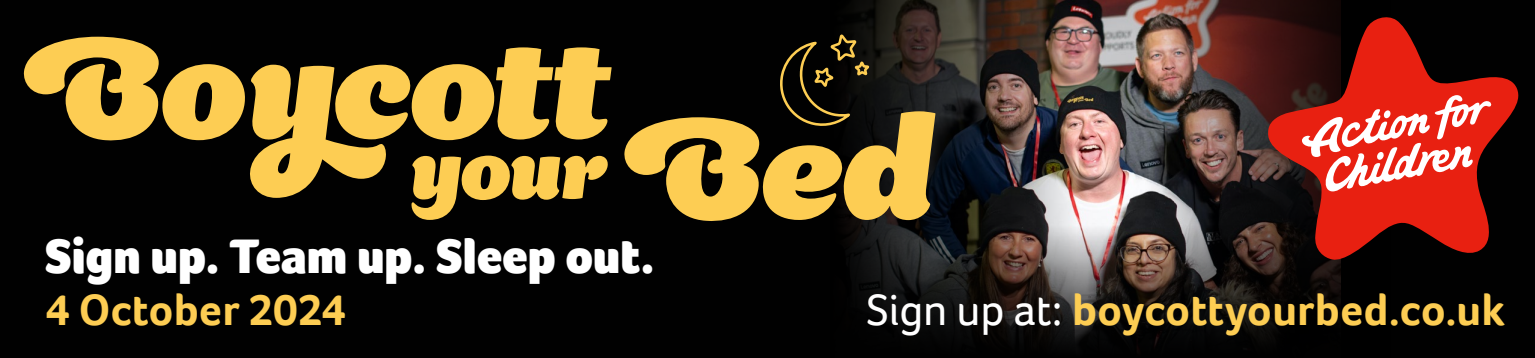
<style>
.page{position:relative;width:1535px;height:358px;background:#010101}
.page>*{position:absolute;margin:0;border:0;box-sizing:border-box;transform-origin:0 0}
.t1{font:italic 800 139px "Appetite Pro";color:#fdcd53}
.t2{font:italic 800 81.25px "Appetite Pro";color:#fdcd53}
.AFC_New_Print_-_Head{font:900 49.75px "Foco";color:#fff}
.AFC_New_Print_-_Head-2{font:700 45px "Foco";color:#fdcd53}
.s1{font-weight:400;color:#fff}
</style>
<div class="page">
<img style="left:1076px;top:0;width:70px;height:225px">
<img style="left:845px;top:0;width:231px;height:225px">
<img style="left:1146px;top:0;width:195px;height:225px">
<svg style="left:846px;top:225px;width:495px;height:127px"></svg>
<svg style="left:1267px;top:14px;width:252px;height:247px"></svg>
<svg style="left:1302px;top:95px;width:190px;height:103px;background:#dc574d"></svg>
<svg style="left:780px;top:0;width:91px;height:126px"></svg>
<p class="t1" style="left:22px;top:-1px;width:587px">Boycott</p>
<p class="t2" style="left:410px;top:118px;width:198px">your</p>
<p class="t1" style="left:623px;top:80px;width:311px">Bed</p>
<p class="AFC_New_Print_-_Head" style="left:45px;top:222px;width:612px">Sign up. Team up. Sleep out.</p>
<p class="AFC_New_Print_-_Head-2" style="left:45px;top:279px;width:302px">4 October 2024</p>
<p class="AFC_New_Print_-_Head-2" style="left:867px;top:279px;width:640px"><span class="s1">Sign up at:</span> boycottyourbed.co.uk</p>
</div>
